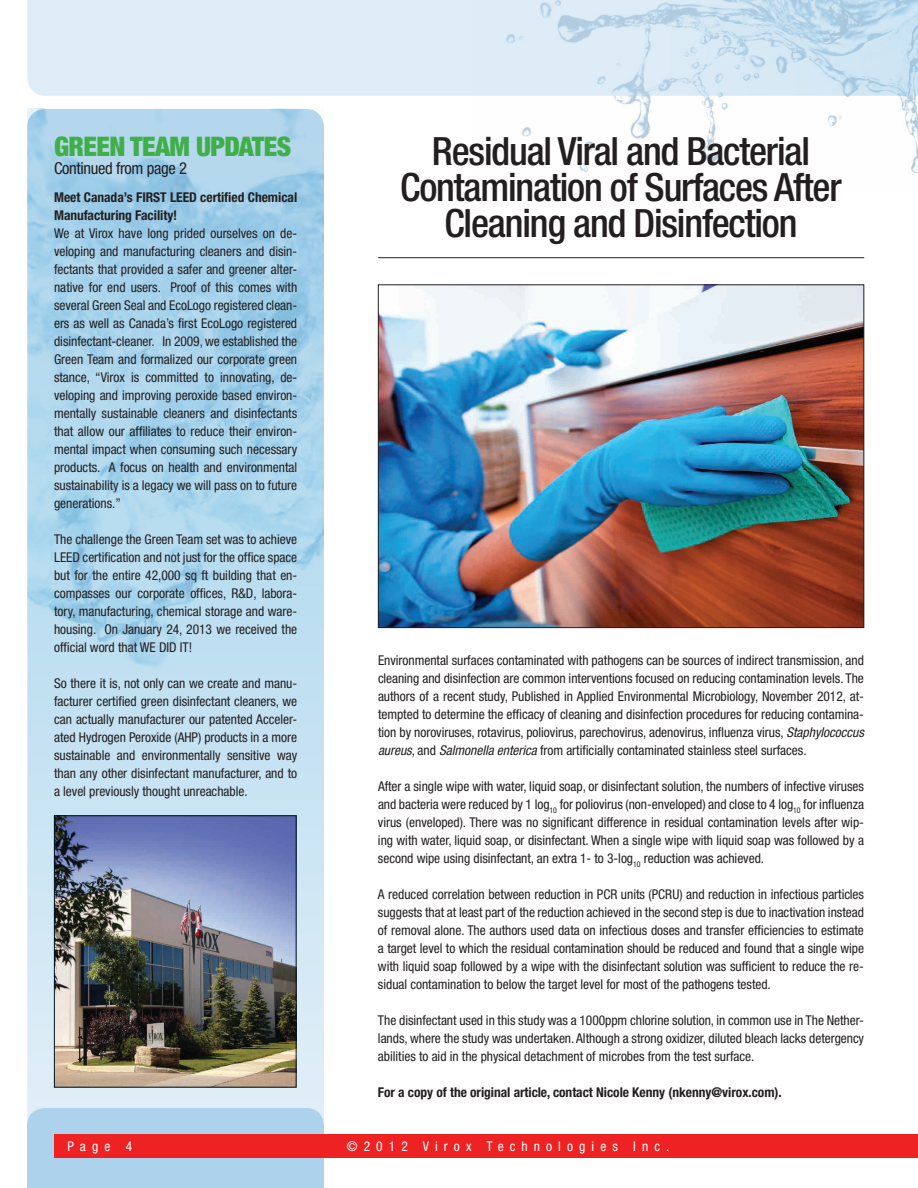
<style>
.page{position:relative;width:918px;height:1188px;background:#fff}
.page>*{position:absolute;margin:0;border:0;box-sizing:border-box;transform-origin:0 0}
.t1{font:500 condensed 39px/36px "Helvetica Neue";letter-spacing:-.03em;color:#231f20;text-align:center}
.t2{font:900 condensed 27px "Helvetica Neue";letter-spacing:-.02em;color:#40ae49}
.t3{font:condensed 16.5px "Helvetica Neue";letter-spacing:-.02em;color:#231f20}
.t4{font:condensed 13.5px/18px "Helvetica Neue";letter-spacing:-.005em;color:#231f20;text-align:justify}
.t5{font:700 condensed 13.5px/18px "Helvetica Neue";letter-spacing:-.005em;color:#231f20}
.t6{font:condensed 13.5px "Helvetica Neue";letter-spacing:.45em;color:#fff}
.s1{font-style:italic}
</style>
<div class="page">
<svg style="left:27px;top:826px;width:297px;height:282px;background:#d7e9f5"></svg>
<img style="left:27px;top:109px;width:297px;height:717px">
<img style="left:521px;top:96px;width:397px;height:77px">
<div style="left:27px;top:1108px;width:297px;height:80px;background:#add2ec"></div>
<svg style="left:27px;top:0;width:891px;height:96px;background:#d7e8f4"></svg>
<div style="left:54px;top:1134px;width:864px;height:24px;background:#ee2123"></div>
<hr style="left:378px;top:257px;width:486px;height:1px;background:#231f20">
<img style="left:56px;top:817px;width:239px;height:269px">
<div style="left:54px;top:815px;width:243px;height:273px;border:1px solid #001422"></div>
<img style="left:380px;top:286px;width:482px;height:340px">
<h2 class="t2" style="left:54px;top:130px;width:239px">GREEN TEAM UPDATES</h2>
<p class="t3" style="left:54px;top:159px;width:135px">Continued from page 2</p>
<p class="t5" style="left:54px;top:188px;width:245px">Meet Canada’s FIRST LEED certified Chemical<br>Manufacturing Facility!</p>
<p class="t4" style="left:54px;top:224px;width:245px">We at Virox have long prided ourselves on de&shy;veloping and manufacturing cleaners and disin&shy;fectants that provided a safer and greener alter&shy;native for end users. Proof of this comes with several Green Seal and EcoLogo registered clean&shy;ers as well as Canada’s first EcoLogo registered disinfectant-cleaner. In 2009, we established the Green Team and formalized our corporate green stance, “Virox is committed to innovating, de&shy;veloping and improving peroxide based environ&shy;mentally sustainable cleaners and disinfectants that allow our affiliates to reduce their environ&shy;mental impact when consuming such necessary products. A focus on health and environmental sustainability is a legacy we will pass on to future generations.”</p>
<p class="t4" style="left:54px;top:530px;width:245px">The challenge the Green Team set was to achieve LEED certification and not just for the office space but for the entire 42,000 sq ft building that en&shy;compasses our corporate offices, R&amp;D, labora&shy;tory, manufacturing, chemical storage and ware&shy;housing. On January 24, 2013 we received the official word that WE DID IT!</p>
<p class="t4" style="left:54px;top:674px;width:245px">So there it is, not only can we create and manu&shy;facturer certified green disinfectant cleaners, we can actually manufacturer our patented Acceler&shy;ated Hydrogen Peroxide (AHP) products in a more sustainable and environmentally sensitive way than any other disinfectant manufacturer, and to a level previously thought unreachable.</p>
<h1 class="t1" style="left:400px;top:133px;width:443px">Residual Viral and Bacterial<br>Contamination of Surfaces After<br>Cleaning and Disinfection</h1>
<p class="t4" style="left:378px;top:651px;width:488px">Environmental surfaces contaminated with pathogens can be sources of indirect transmission, and cleaning and disinfection are common interventions focused on reducing contamination levels. The authors of a recent study, Published in Applied Environmental Microbiology, November 2012, at&shy;tempted to determine the efficacy of cleaning and disinfection procedures for reducing contamina&shy;tion by noroviruses, rotavirus, poliovirus, parechovirus, adenovirus, influenza virus, <span class="s1">Staphylococcus aureus</span>, and <span class="s1">Salmonella enterica</span> from artificially contaminated stainless steel surfaces.</p>
<p class="t4" style="left:378px;top:777px;width:488px">After a single wipe with water, liquid soap, or disinfectant solution, the numbers of infective viruses and bacteria were reduced by 1 log<sub>10</sub> for poliovirus (non-enveloped) and close to 4 log<sub>10</sub> for influenza virus (enveloped). There was no significant difference in residual contamination levels after wip&shy;ing with water, liquid soap, or disinfectant. When a single wipe with liquid soap was followed by a second wipe using disinfectant, an extra 1- to 3-log<sub>10</sub> reduction was achieved.</p>
<p class="t4" style="left:378px;top:885px;width:488px">A reduced correlation between reduction in PCR units (PCRU) and reduction in infectious particles suggests that at least part of the reduction achieved in the second step is due to inactivation instead of removal alone. The authors used data on infectious doses and transfer efficiencies to estimate a target level to which the residual contamination should be reduced and found that a single wipe with liquid soap followed by a wipe with the disinfectant solution was sufficient to reduce the re&shy;sidual contamination to below the target level for most of the pathogens tested.</p>
<p class="t4" style="left:378px;top:1011px;width:488px">The disinfectant used in this study was a 1000ppm chlorine solution, in common use in The Nether&shy;lands, where the study was undertaken. Although a strong oxidizer, diluted bleach lacks detergency abilities to aid in the physical detachment of microbes from the test surface.</p>
<p class="t5" style="left:378px;top:1083px;width:405px">For a copy of the original article, contact Nicole Kenny (nkenny@virox.com).</p>
<p class="t6" style="left:68px;top:1139px;width:66px">Page 4</p>
<p class="t6" style="left:347px;top:1139px;width:324px">©2012 Virox Technologies Inc.</p>
</div>
